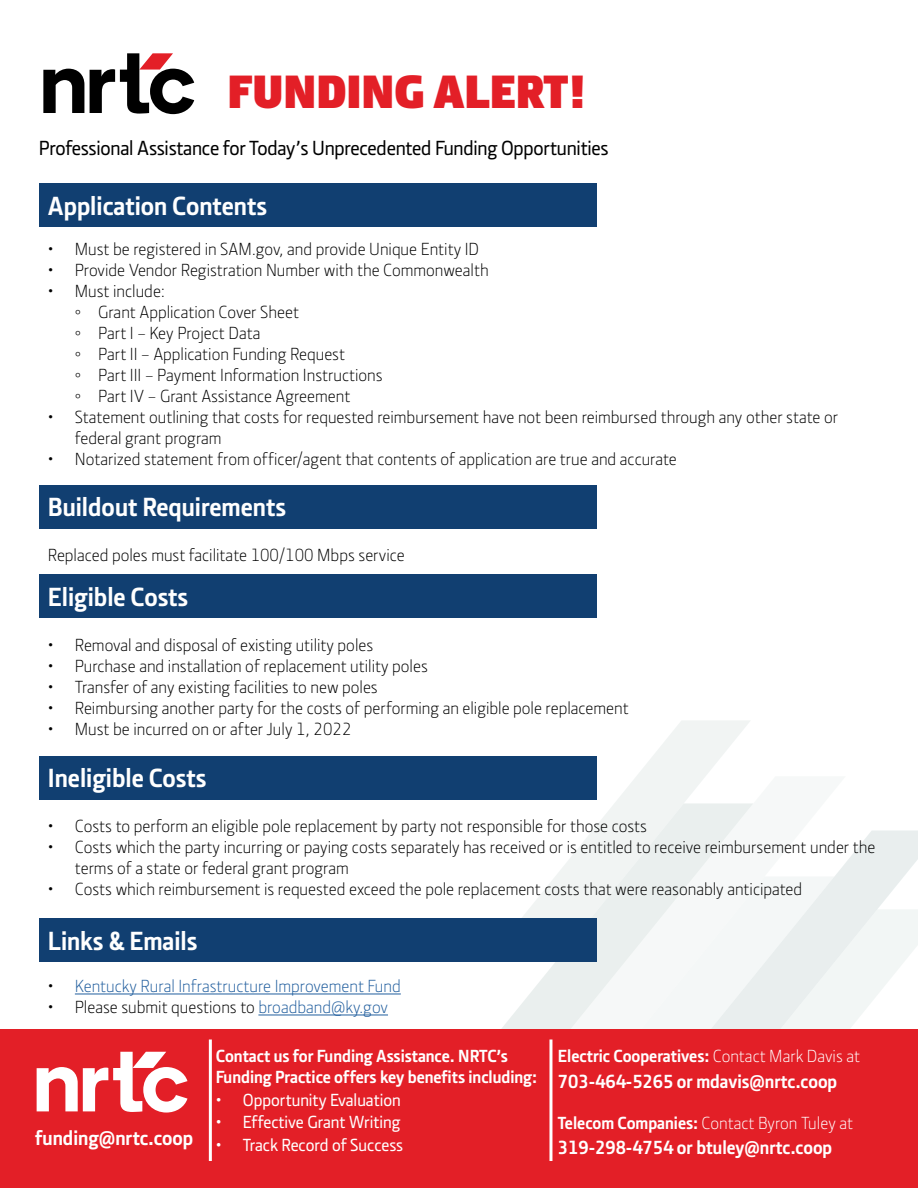
<style>
.page{position:relative;width:918px;height:1188px;background:#fff}
.page>*{position:absolute;margin:0;border:0;box-sizing:border-box;transform-origin:0 0}
.t1{font:900 48px "Section";color:#e31f27}
.t2{font:700 27px "Section";color:#fff}
.t3{font:500 21px "Section";letter-spacing:-.01em;color:#000}
.t4{font:700 21px "Section";color:#fff}
.t5{font:700 19.5px "Section";color:#fff}
.t6{font:300 18px/21px "Section";color:#000}
.t7{font:700 18px/21px "Section";color:#fff}
.t8{font:500 18px "Section";color:#fff}
.t9{font:300 18px "Section";color:#215e9e}
.t10{font:300 18px "Section";color:#fff}
.s1{font-family:"Tahoma";font-weight:400}
.s2{color:#000}
.s3{color:#215e9e}
.s4{font-weight:300}
.s5{font-weight:700}
</style>
<div class="page">
<svg style="left:499px;top:721px;width:251px;height:82px"></svg>
<svg style="left:834px;top:830px;width:84px;height:79px;fill:#e9eeee"></svg>
<svg style="left:834px;top:909px;width:84px;height:121px;fill:#f2f6f5"></svg>
<svg style="left:472px;top:803px;width:281px;height:227px"></svg>
<svg style="left:573px;top:876px;width:261px;height:154px;fill:#f4f7f7"></svg>
<svg style="left:43px;top:69px;width:41px;height:44px"></svg>
<svg style="left:90px;top:53px;width:104px;height:61px"></svg>
<div style="left:39px;top:184px;width:557px;height:43px;background:#113f71"></div>
<div style="left:39px;top:575px;width:557px;height:43px;background:#113f71"></div>
<div style="left:39px;top:756px;width:557px;height:43px;background:#113f71"></div>
<div style="left:39px;top:485px;width:557px;height:43px;background:#113f71"></div>
<div style="left:0;top:1030px;width:918px;height:158px;background:#e31f27"></div>
<hr style="left:209px;top:1040px;width:3px;height:121px;background:#fff">
<hr style="left:549px;top:1040px;width:3px;height:121px;background:#fff">
<svg style="left:37px;top:1052px;width:150px;height:61px"></svg>
<div style="left:39px;top:919px;width:557px;height:43px;background:#113f71"></div>
<hr style="left:75px;top:994px;width:326px;height:1px;background:#215e9e">
<hr style="left:258px;top:1015px;width:130px;height:1px;background:#215e9e">
<h1 class="t1" style="left:227px;top:60px;width:361px">FUNDING ALERT!</h1>
<p class="t3" style="left:39px;top:135px;width:571px">Professional Assistance for Today’s Unprecedented Funding Opportunities</p>
<h2 class="t2" style="left:48px;top:189px;width:221px">Application Contents</h2>
<p class="t6" style="left:48px;top:239px;width:433px">• Must be registered in SAM.gov, and provide Unique Entity ID</p>
<p class="t6" style="left:48px;top:260px;width:442px">• Provide Vendor Registration Number with the Commonwealth</p>
<p class="t6" style="left:75px;top:281px;width:309px;text-indent:-27px">• Must include:<br><span class="s1">◦</span> Grant Application Cover Sheet<br><span class="s1">◦</span> Part I – Key Project Data<br><span class="s1">◦</span> Part II – Application Funding Request<br><span class="s1">◦</span> Part III – Payment Information Instructions <span class="s1">◦</span> Part IV – Grant Assistance Agreement</p>
<p class="t6" style="left:75px;top:407px;width:765px;text-indent:-27px">• Statement outlining that costs for requested reimbursement have not been reimbursed through any other state or federal grant program</p>
<p class="t6" style="left:48px;top:449px;width:631px">• Notarized statement from officer/agent that contents of application are true and accurate</p>
<h2 class="t2" style="left:48px;top:491px;width:240px">Buildout Requirements</h2>
<p class="t6" style="left:48px;top:545px;width:358px">Replaced poles must facilitate 100/100 Mbps service</p>
<h2 class="t2" style="left:48px;top:580px;width:142px">Eligible Costs</h2>
<p class="t6" style="left:48px;top:634px;width:327px">• Removal and disposal of existing utility poles</p>
<p class="t6" style="left:48px;top:655px;width:382px">• Purchase and installation of replacement utility poles</p>
<p class="t6" style="left:48px;top:676px;width:331px">• Transfer of any existing facilities to new poles</p>
<p class="t6" style="left:48px;top:697px;width:582px">• Reimbursing another party for the costs of performing an eligible pole replacement</p>
<p class="t6" style="left:48px;top:718px;width:305px">• Must be incurred on or after July 1, 2022</p>
<h2 class="t2" style="left:48px;top:762px;width:160px">Ineligible Costs</h2>
<p class="t6" style="left:48px;top:816px;width:601px">• Costs to perform an eligible pole replacement by party not responsible for those costs</p>
<p class="t6" style="left:75px;top:837px;width:802px;text-indent:-27px">• Costs which the party incurring or paying costs separately has received or is entitled to receive reimbursement under the terms of a state or federal grant program</p>
<p class="t6" style="left:48px;top:879px;width:756px">• Costs which reimbursement is requested exceed the pole replacement costs that were reasonably anticipated</p>
<h2 class="t2" style="left:48px;top:924px;width:151px">Links &amp; Emails</h2>
<p class="t9" style="left:48px;top:975px;width:354px"><span class="s2">•</span> Kentucky Rural Infrastructure Improvement Fund</p>
<p class="t6" style="left:48px;top:996px;width:342px">• Please submit questions to <span class="s3">broadband@ky.gov</span></p>
<p class="t4" style="left:35px;top:1125px;width:160px">funding@nrtc.coop</p>
<p class="t7" style="left:216px;top:1046px;width:323px">Contact us for Funding Assistance. NRTC’s<br>Funding Practice offers key benefits including:</p>
<p class="t8" style="left:216px;top:1089px;width:187px">• Opportunity Evaluation</p>
<p class="t8" style="left:216px;top:1112px;width:186px">• Effective Grant Writing</p>
<p class="t8" style="left:216px;top:1134px;width:189px">• Track Record of Success</p>
<p class="t7" style="left:558px;top:1046px;width:304px">Electric Cooperatives: <span class="s4">Contact Mark Davis at</span></p>
<p class="t5" style="left:558px;top:1069px;width:281px">703-464-5265 or mdavis@nrtc.coop</p>
<p class="t10" style="left:558px;top:1112px;width:297px"><span class="s5">Telecom Companies:</span> Contact Byron Tuley at</p>
<p class="t5" style="left:558px;top:1136px;width:276px">319-298-4754 or btuley@nrtc.coop</p>
</div>
